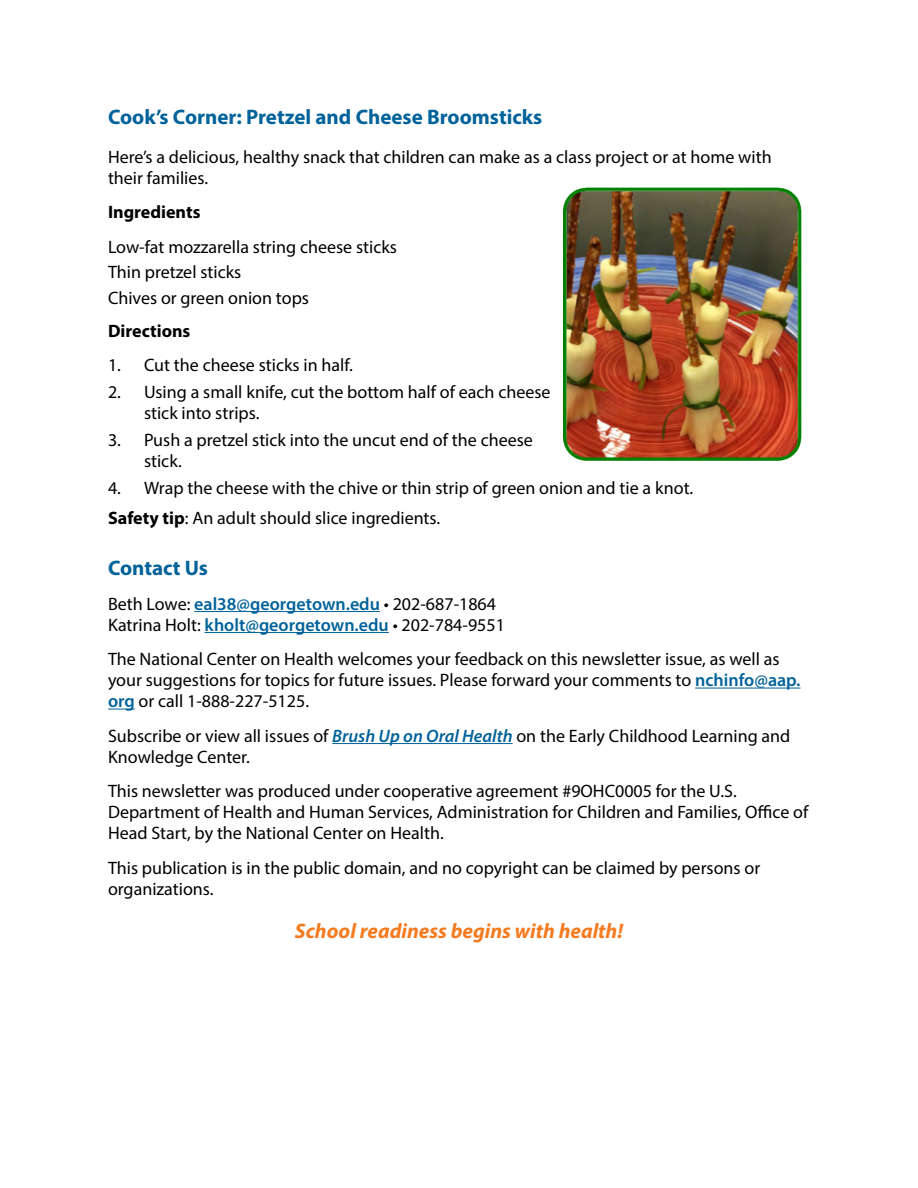
<style>
.page{position:relative;width:918px;height:1188px;background:#fff}
.page>*{position:absolute;margin:0;border:0;box-sizing:border-box;transform-origin:0 0}
.Heading_1{font:700 21px "Myriad Pro";color:#00629a}
.NCH_Tagline{font:italic 700 21px "Myriad Pro";color:#f47b20}
.Basic_-_Ingredient_l{font:18px/21px "Myriad Pro";color:#000}
.t1{font:700 18px "Myriad Pro";color:#000}
.s1{font-weight:700}
.s2{font-weight:600;color:#00629a}
.s3{font-weight:600;font-style:italic;color:#00629a}
</style>
<div class="page">
<hr style="left:194px;top:611px;width:186px;height:1px;background:#00629a">
<hr style="left:205px;top:632px;width:184px;height:1px;background:#00629a">
<hr style="left:695px;top:688px;width:106px;height:1px;background:#00629a">
<svg style="left:108px;top:709px;width:27px;height:1px"></svg>
<hr style="left:332px;top:743px;width:181px;height:1px;background:#00629a">
<img style="left:563px;top:187px;width:239px;height:274px">
<p class="Heading_1" style="left:108px;top:103px;width:436px">Cook’s Corner: Pretzel and Cheese Broomsticks</p>
<p class="Basic_-_Ingredient_l" style="left:108px;top:146px;width:665px">Here’s a delicious, healthy snack that children can make as a class project or at home with their families.</p>
<p class="t1" style="left:108px;top:200px;width:94px">Ingredients</p>
<p class="Basic_-_Ingredient_l" style="left:108px;top:236px;width:291px">Low-fat mozzarella string cheese sticks</p>
<p class="Basic_-_Ingredient_l" style="left:108px;top:261px;width:135px">Thin pretzel sticks</p>
<p class="Basic_-_Ingredient_l" style="left:108px;top:287px;width:203px">Chives or green onion tops</p>
<p class="t1" style="left:108px;top:319px;width:84px">Directions</p>
<p class="Basic_-_Ingredient_l" style="left:108px;top:354px;width:246px">1. Cut the cheese sticks in half.</p>
<p class="Basic_-_Ingredient_l" style="left:144px;top:381px;width:408px;text-indent:-36px">2. Using a small knife, cut the bottom half of each cheese stick into strips.</p>
<p class="Basic_-_Ingredient_l" style="left:144px;top:429px;width:390px;text-indent:-36px">3. Push a pretzel stick into the uncut end of the cheese stick.</p>
<p class="Basic_-_Ingredient_l" style="left:108px;top:477px;width:587px">4. Wrap the cheese with the chive or thin strip of green onion and tie a knot.</p>
<p class="Basic_-_Ingredient_l" style="left:108px;top:507px;width:334px"><span class="s1">Safety tip</span>: An adult should slice ingredients.</p>
<p class="Heading_1" style="left:108px;top:554px;width:102px">Contact Us</p>
<p class="Basic_-_Ingredient_l" style="left:108px;top:593px;width:398px">Beth Lowe: <span class="s2">eal38@georgetown.edu</span> • 202-687-1864<br>Katrina Holt: <span class="s2">kholt@georgetown.edu</span> • 202-784-9551</p>
<p class="Basic_-_Ingredient_l" style="left:108px;top:648px;width:694px">The National Center on Health welcomes your feedback on this newsletter issue, as well as your suggestions for topics for future issues. Please forward your comments to <span class="s2">nchinfo@aap. org</span> or call 1-888-227-5125.</p>
<p class="Basic_-_Ingredient_l" style="left:108px;top:725px;width:684px">Subscribe or view all issues of <span class="s3">Brush Up on Oral Health</span> on the Early Childhood Learning and<br>Knowledge Center.</p>
<p class="Basic_-_Ingredient_l" style="left:108px;top:780px;width:702px">This newsletter was produced under cooperative agreement #9OHC0005 for the U.S.<br>Department of Health and Human Services, Administration for Children and Families, Office of<br>Head Start, by the National Center on Health.</p>
<p class="Basic_-_Ingredient_l" style="left:108px;top:857px;width:654px">This publication is in the public domain, and no copyright can be claimed by persons or organizations.</p>
<p class="NCH_Tagline" style="left:295px;top:918px;width:330px">School readiness begins with health!</p>
</div>
